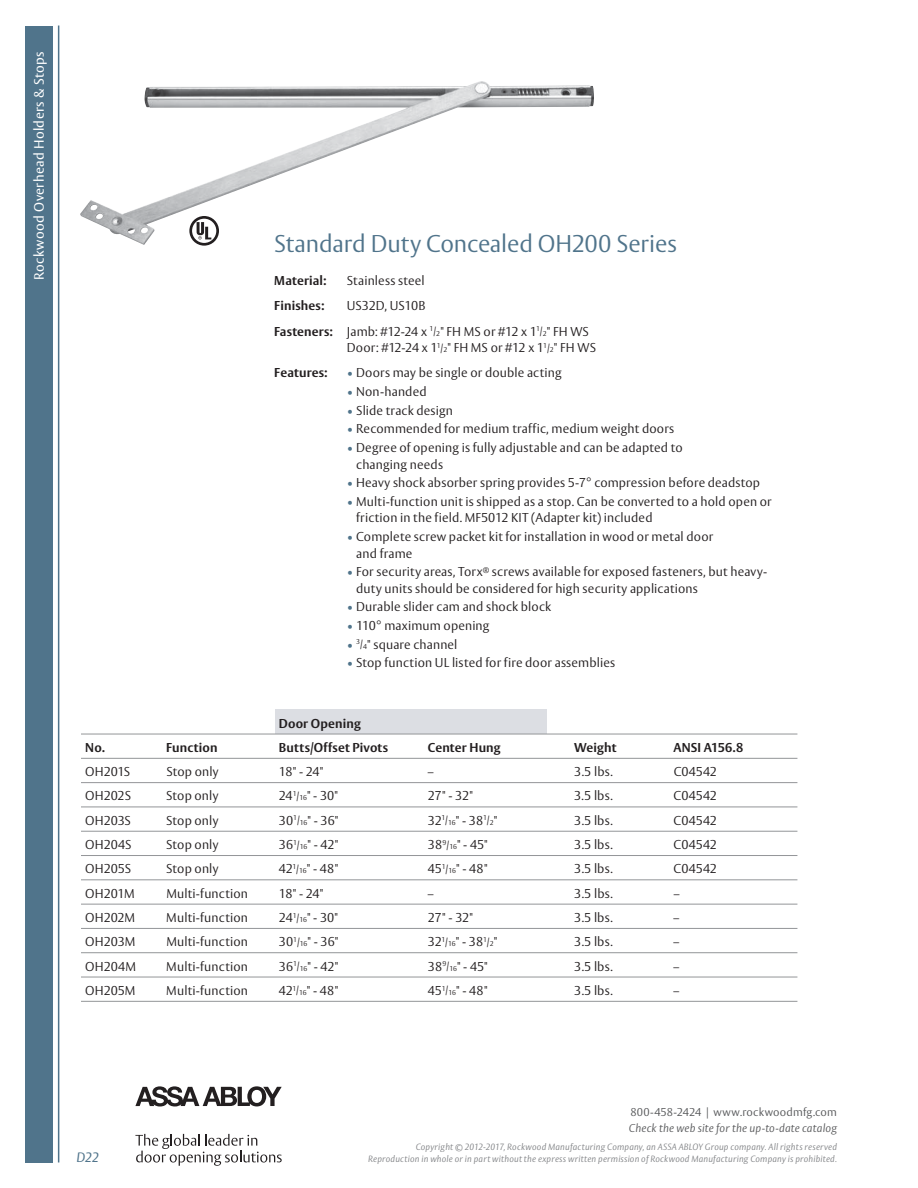
<style>
.page{position:relative;width:918px;height:1188px;background:#fff}
.page>*{position:absolute;margin:0;border:0;box-sizing:border-box;transform-origin:0 0}
.t1{font:300 24px "ASSA Vesta";letter-spacing:-.005em;color:#50748b}
.t2{font:13.5px "ASSA Vesta";letter-spacing:.025em;color:#fff}
.t3{font:italic 13.5px "ASSA Vesta";color:#50748b}
.t4{font:300 12.75px/16.5px "ASSA Vesta";letter-spacing:.01em;color:#231f20}
.t5{font:700 12.75px "ASSA Vesta";letter-spacing:.01em;color:#231f20}
.t6{font:italic 300 11.25px "ASSA Vesta";letter-spacing:.015em;color:#58595b}
.t7{font:300 11.25px "ASSA Vesta";letter-spacing:.015em;color:#58595b}
.t8{font:italic 300 9px/12px "ASSA Vesta";letter-spacing:.02em;color:#808285;text-align:right}
.s1{font-weight:700}
.s2{font-size:9.6px}
.s3{font-size:7.05px}
.s4{color:#50748b}
</style>
<div class="page">
<hr style="left:58px;top:26px;width:1px;height:1136px;background:#50748b">
<div style="left:26px;top:26px;width:27px;height:1136px;background:#50748b"></div>
<svg style="left:135px;top:1086px;width:147px;height:21px"></svg>
<svg style="left:135px;top:1134px;width:147px;height:32px"></svg>
<div style="left:275px;top:710px;width:271px;height:24px;background:#dcdee3"></div>
<hr style="left:81px;top:734px;width:716px;height:1px;background:#939598">
<hr style="left:81px;top:782px;width:716px;height:1px;background:#939598">
<hr style="left:81px;top:807px;width:716px;height:1px;background:#939598">
<hr style="left:81px;top:831px;width:716px;height:1px;background:#939598">
<hr style="left:81px;top:855px;width:716px;height:1px;background:#939598">
<hr style="left:81px;top:879px;width:716px;height:1px;background:#939598">
<hr style="left:81px;top:904px;width:716px;height:1px;background:#939598">
<hr style="left:81px;top:928px;width:716px;height:1px;background:#939598">
<hr style="left:81px;top:952px;width:716px;height:1px;background:#939598">
<hr style="left:81px;top:977px;width:716px;height:1px;background:#939598">
<hr style="left:81px;top:1001px;width:716px;height:1px;background:#939598">
<hr style="left:81px;top:758px;width:716px;height:1px;background:#939598">
<img style="left:80px;top:81px;width:514px;height:164px">
<div style="left:189px;top:216px;width:30px;height:30px;border:3px solid #231f20;border-radius:50%"></div>
<svg style="left:197px;top:222px;width:14px;height:18px"></svg>
<p class="t2" style="left:31px;top:280px;width:230px;rotate:-90deg">Rockwood Overhead Holders &amp; Stops</p>
<h1 class="t1" style="left:274px;top:234px;width:404px">Standard Duty Concealed OH200 Series</h1>
<p class="t5" style="left:274px;top:273px;width:54px">Material:</p>
<p class="t4" style="left:347px;top:273px;width:79px">Stainless steel</p>
<p class="t5" style="left:274px;top:298px;width:52px">Finishes:</p>
<p class="t4" style="left:274px;top:294px;width:316px;line-height:25.3px;text-indent:73px">US32D, US10B<br><span class="s1">Fasteners:</span> Jamb: #12-24 x <sup>1</sup><span class="s2">/</span><span class="s3">2</span>" FH MS or #12 x 1<sup>1</sup><span class="s2">/</span><span class="s3">2</span>" FH WS</p>
<p class="t4" style="left:347px;top:340px;width:251px">Door: #12-24 x 1<sup>1</sup><span class="s2">/</span><span class="s3">2</span>" FH MS or #12 x 1<sup>1</sup><span class="s2">/</span><span class="s3">2</span>" FH WS</p>
<p class="t5" style="left:274px;top:366px;width:55px">Features:</p>
<p class="t4" style="left:347px;top:366px;width:216px"><span class="s4">•</span> Doors may be single or double acting</p>
<p class="t4" style="left:347px;top:384px;width:81px"><span class="s4">•</span> Non-handed</p>
<p class="t4" style="left:347px;top:403px;width:108px"><span class="s4">•</span> Slide track design</p>
<p class="t4" style="left:347px;top:422px;width:329px"><span class="s4">•</span> Recommended for medium traffic, medium weight doors</p>
<p class="t4" style="left:356px;top:440px;width:328px;text-indent:-9px"><span class="s4">•</span> Degree of opening is fully adjustable and can be adapted to changing needs</p>
<p class="t4" style="left:347px;top:476px;width:415px"><span class="s4">•</span> Heavy shock absorber spring provides 5-7° compression before deadstop</p>
<p class="t4" style="left:356px;top:494px;width:417px;text-indent:-9px"><span class="s4">•</span> Multi-function unit is shipped as a stop. Can be converted to a hold open or friction in the field. MF5012 KIT (Adapter kit) included</p>
<p class="t4" style="left:356px;top:529px;width:359px;text-indent:-9px"><span class="s4">•</span> Complete screw packet kit for installation in wood or metal door and frame</p>
<p class="t4" style="left:356px;top:565px;width:413px;text-indent:-9px"><span class="s4">•</span> For security areas, Torx<sup>®</sup> screws available for exposed fasteners, but heavy&shy;duty units should be considered for high security applications</p>
<p class="t4" style="left:347px;top:600px;width:206px"><span class="s4">•</span> Durable slider cam and shock block</p>
<p class="t4" style="left:347px;top:618px;width:144px"><span class="s4">•</span> 110° maximum opening</p>
<p class="t4" style="left:347px;top:637px;width:112px"><span class="s4">•</span> <sup>3</sup><span class="s2">/</span><span class="s3">4</span>" square channel</p>
<p class="t4" style="left:347px;top:656px;width:270px"><span class="s4">•</span> Stop function UL listed for fire door assemblies</p>
<p class="t5" style="left:279px;top:716px;width:84px">Door Opening</p>
<p class="t5" style="left:85px;top:740px;width:21px">No.</p>
<p class="t5" style="left:166px;top:740px;width:53px">Function</p>
<p class="t5" style="left:279px;top:740px;width:111px">Butts/Offset Pivots</p>
<p class="t5" style="left:428px;top:740px;width:74px">Center Hung</p>
<p class="t5" style="left:574px;top:740px;width:44px">Weight</p>
<p class="t5" style="left:674px;top:740px;width:71px">ANSI A156.8</p>
<p class="t4" style="left:85px;top:764px;width:46px">OH201S</p>
<p class="t4" style="left:166px;top:764px;width:54px">Stop only</p>
<p class="t4" style="left:279px;top:764px;width:46px">18" - 24"</p>
<p class="t4" style="left:428px;top:764px;width:7px">–</p>
<p class="t4" style="left:574px;top:764px;width:40px">3.5 lbs.</p>
<p class="t4" style="left:674px;top:764px;width:45px">C04542</p>
<p class="t4" style="left:85px;top:789px;width:47px">OH202S</p>
<p class="t4" style="left:166px;top:789px;width:54px">Stop only</p>
<p class="t4" style="left:279px;top:789px;width:61px">24<sup>1</sup><span class="s2">/</span><span class="s3">16</span>" - 30"</p>
<p class="t4" style="left:428px;top:789px;width:47px">27" - 32"</p>
<p class="t4" style="left:574px;top:789px;width:40px">3.5 lbs.</p>
<p class="t4" style="left:674px;top:789px;width:45px">C04542</p>
<p class="t4" style="left:85px;top:813px;width:47px">OH203S</p>
<p class="t4" style="left:166px;top:813px;width:54px">Stop only</p>
<p class="t4" style="left:279px;top:813px;width:61px">30<sup>1</sup><span class="s2">/</span><span class="s3">16</span>" - 36"</p>
<p class="t4" style="left:428px;top:813px;width:71px">32<sup>1</sup><span class="s2">/</span><span class="s3">16</span>" - 38<sup>1</sup><span class="s2">/</span><span class="s3">2</span>"</p>
<p class="t4" style="left:574px;top:813px;width:40px">3.5 lbs.</p>
<p class="t4" style="left:674px;top:813px;width:45px">C04542</p>
<p class="t4" style="left:85px;top:837px;width:48px">OH204S</p>
<p class="t4" style="left:166px;top:837px;width:54px">Stop only</p>
<p class="t4" style="left:279px;top:837px;width:61px">36<sup>1</sup><span class="s2">/</span><span class="s3">16</span>" - 42"</p>
<p class="t4" style="left:428px;top:837px;width:61px">38<sup>9</sup><span class="s2">/</span><span class="s3">16</span>" - 45"</p>
<p class="t4" style="left:574px;top:837px;width:40px">3.5 lbs.</p>
<p class="t4" style="left:674px;top:837px;width:45px">C04542</p>
<p class="t4" style="left:85px;top:862px;width:47px">OH205S</p>
<p class="t4" style="left:166px;top:862px;width:54px">Stop only</p>
<p class="t4" style="left:279px;top:862px;width:61px">42<sup>1</sup><span class="s2">/</span><span class="s3">16</span>" - 48"</p>
<p class="t4" style="left:428px;top:862px;width:61px">45<sup>1</sup><span class="s2">/</span><span class="s3">16</span>" - 48"</p>
<p class="t4" style="left:574px;top:862px;width:40px">3.5 lbs.</p>
<p class="t4" style="left:674px;top:862px;width:45px">C04542</p>
<p class="t4" style="left:85px;top:886px;width:51px">OH201M</p>
<p class="t4" style="left:166px;top:886px;width:83px">Multi-function</p>
<p class="t4" style="left:279px;top:886px;width:46px">18" - 24"</p>
<p class="t4" style="left:428px;top:886px;width:7px">–</p>
<p class="t4" style="left:574px;top:886px;width:40px">3.5 lbs.</p>
<p class="t4" style="left:674px;top:886px;width:7px">–</p>
<p class="t4" style="left:85px;top:910px;width:51px">OH202M</p>
<p class="t4" style="left:166px;top:910px;width:83px">Multi-function</p>
<p class="t4" style="left:279px;top:910px;width:61px">24<sup>1</sup><span class="s2">/</span><span class="s3">16</span>" - 30"</p>
<p class="t4" style="left:428px;top:910px;width:47px">27" - 32"</p>
<p class="t4" style="left:574px;top:910px;width:40px">3.5 lbs.</p>
<p class="t4" style="left:674px;top:910px;width:7px">–</p>
<p class="t4" style="left:85px;top:935px;width:52px">OH203M</p>
<p class="t4" style="left:166px;top:935px;width:83px">Multi-function</p>
<p class="t4" style="left:279px;top:935px;width:61px">30<sup>1</sup><span class="s2">/</span><span class="s3">16</span>" - 36"</p>
<p class="t4" style="left:428px;top:935px;width:71px">32<sup>1</sup><span class="s2">/</span><span class="s3">16</span>" - 38<sup>1</sup><span class="s2">/</span><span class="s3">2</span>"</p>
<p class="t4" style="left:574px;top:935px;width:40px">3.5 lbs.</p>
<p class="t4" style="left:674px;top:935px;width:7px">–</p>
<p class="t4" style="left:85px;top:959px;width:52px">OH204M</p>
<p class="t4" style="left:166px;top:959px;width:83px">Multi-function</p>
<p class="t4" style="left:279px;top:959px;width:61px">36<sup>1</sup><span class="s2">/</span><span class="s3">16</span>" - 42"</p>
<p class="t4" style="left:428px;top:959px;width:61px">38<sup>9</sup><span class="s2">/</span><span class="s3">16</span>" - 45"</p>
<p class="t4" style="left:574px;top:959px;width:40px">3.5 lbs.</p>
<p class="t4" style="left:674px;top:959px;width:7px">–</p>
<p class="t4" style="left:85px;top:983px;width:52px">OH205M</p>
<p class="t4" style="left:166px;top:983px;width:83px">Multi-function</p>
<p class="t4" style="left:279px;top:983px;width:61px">42<sup>1</sup><span class="s2">/</span><span class="s3">16</span>" - 48"</p>
<p class="t4" style="left:428px;top:983px;width:61px">45<sup>1</sup><span class="s2">/</span><span class="s3">16</span>" - 48"</p>
<p class="t4" style="left:574px;top:983px;width:40px">3.5 lbs.</p>
<p class="t4" style="left:674px;top:983px;width:7px">–</p>
<p class="t3" style="left:77px;top:1150px;width:24px">D22</p>
<p class="t7" style="left:630px;top:1107px;width:208px">800-458-2424 | www.rockwoodmfg.com</p>
<p class="t6" style="left:629px;top:1123px;width:210px">Check the web site for the up-to-date catalog</p>
<p class="t8" style="left:368px;top:1142px;width:470px">Copyright © 2012-2017, Rockwood Manufacturing Company, an ASSA ABLOY Group company. All rights reserved<br>Reproduction in whole or in part without the express written permission of Rockwood Manufacturing Company is prohibited.</p>
</div>
